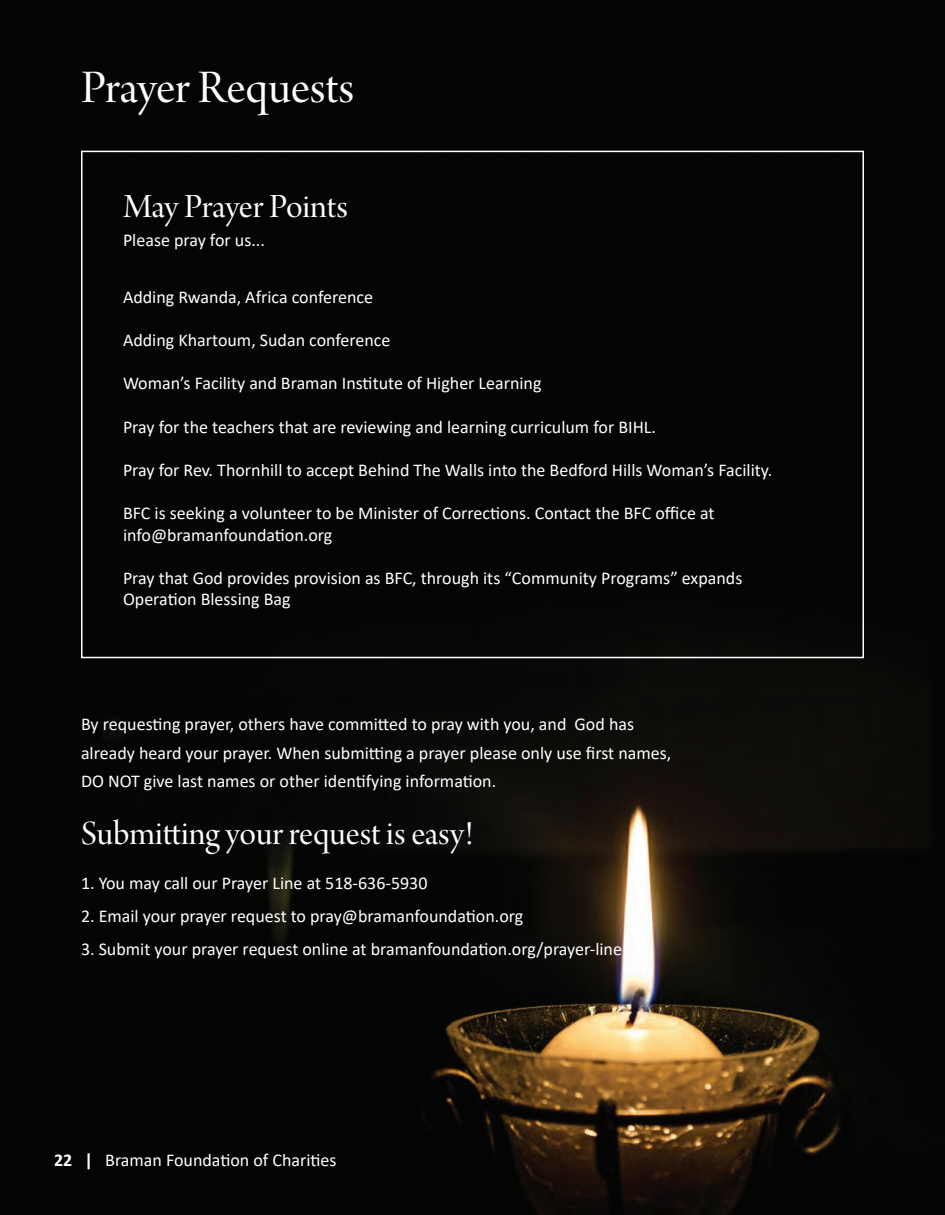
<style>
.page{position:relative;width:945px;height:1215px;background:#fff}
.page>*{position:absolute;margin:0;border:0;box-sizing:border-box;transform-origin:0 0}
.t1{font:49.5px "Arno Pro Display";letter-spacing:-.005em;color:#fff}
.t2{font:36px "Arno Pro Display";letter-spacing:-.005em;color:#fff}
.t3{font:18px/28.5px "Calibri";color:#fff}
.s1{font-weight:700}
</style>
<div class="page">
<img style="left:0;top:0;width:945px;height:1215px">
<h1 class="t1" style="left:81px;top:60px;width:275px">Prayer Requests</h1>
<h2 class="t2" style="left:123px;top:187px;width:226px">May Prayer Points</h2>
<p class="t3" style="left:123px;top:225px;width:143px">Please pray for us...</p>
<p class="t3" style="left:123px;top:282px;width:252px">Adding Rwanda, Africa conference</p>
<p class="t3" style="left:123px;top:325px;width:269px">Adding Khartoum, Sudan conference</p>
<p class="t3" style="left:123px;top:369px;width:420px">Woman’s Facility and Braman Institute of Higher Learning</p>
<p class="t3" style="left:123px;top:412px;width:535px">Pray for the teachers that are reviewing and learning curriculum for BIHL.</p>
<p class="t3" style="left:123px;top:455px;width:651px">Pray for Rev. Thornhill to accept Behind The Walls into the Bedford Hills Woman’s Facility.</p>
<p class="t3" style="left:123px;top:502px;width:593px;line-height:21.6px">BFC is seeking a volunteer to be Minister of Corrections. Contact the BFC office at info@bramanfoundation.org</p>
<p class="t3" style="left:123px;top:567px;width:621px;line-height:21.6px">Pray that God provides provision as BFC, through its “Community Programs” expands<br>Operation Blessing Bag</p>
<p class="t3" style="left:81px;top:709px;width:592px">By requesting prayer, others have committed to pray with you, and God has already heard your prayer. When submitting a prayer please only use first names,<br>DO NOT give last names or other identifying information.</p>
<h2 class="t2" style="left:81px;top:814px;width:394px">Submitting your request is easy!</h2>
<p class="t3" style="left:81px;top:868px;width:348px">1. You may call our Prayer Line at 518-636-5930</p>
<p class="t3" style="left:81px;top:901px;width:444px">2. Email your prayer request to pray@bramanfoundation.org</p>
<p class="t3" style="left:81px;top:934px;width:543px">3. Submit your prayer request online at bramanfoundation.org/prayer-line</p>
<p class="t3" style="left:54px;top:1146px;width:284px"><span class="s1">22 |</span> Braman Foundation of Charities</p>
</div>
